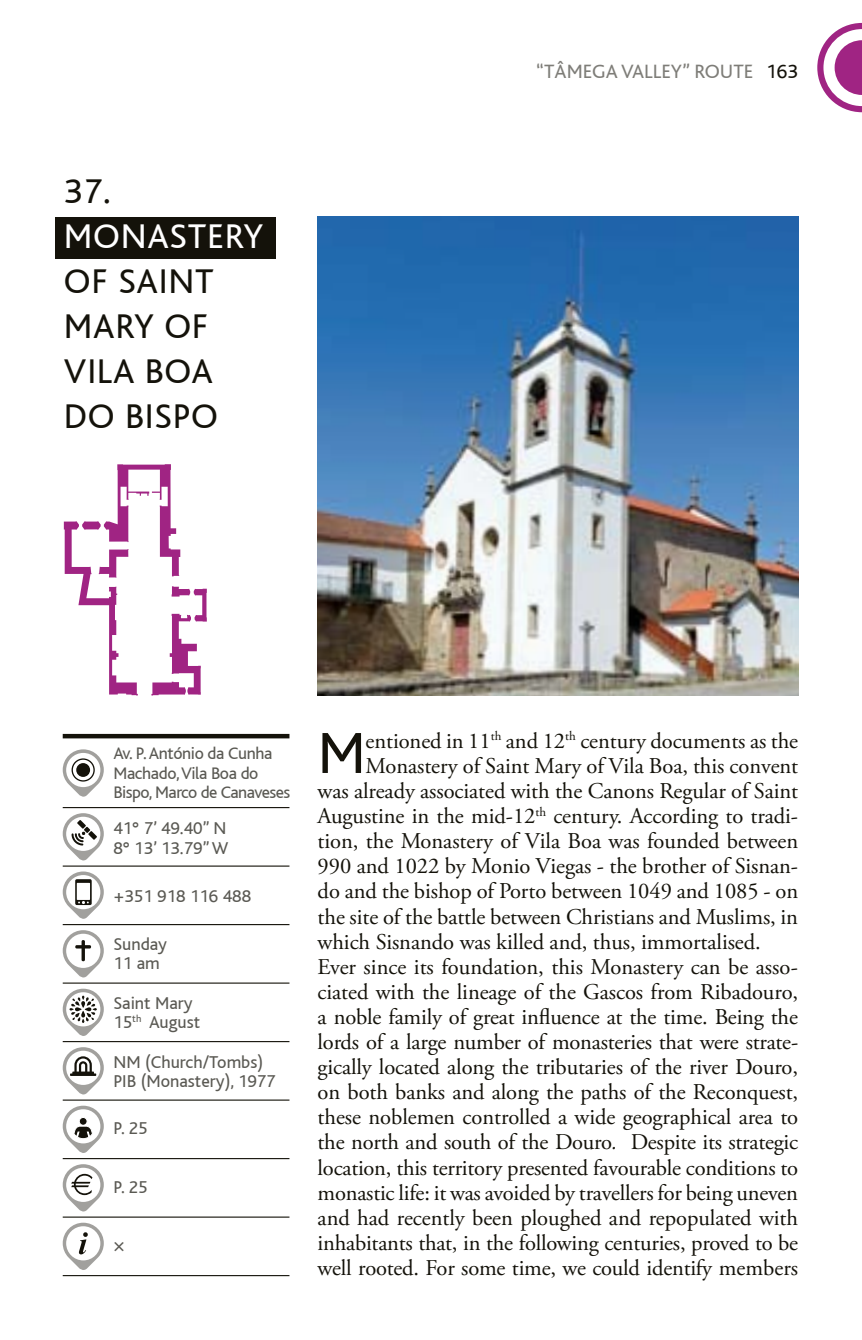
<style>
.page{position:relative;width:862px;height:1340px;background:#fff}
.page>*{position:absolute;margin:0;border:0;box-sizing:border-box;transform-origin:0 0}
.t1{font:60.52px "Bliss";color:#14120a}
.t2{font:36px/45px "Bliss";letter-spacing:.02em;color:#14120a}
.t3{font:36px "Bliss";letter-spacing:.02em;color:#fff}
.t4{font:22.5px "Adobe Garamond Pro";letter-spacing:-.005em;color:#14120a}
.t5{font:20.25px "Bliss";color:#7e7d78}
.t6{font:18px/19.1px "Bliss";color:#5a5953}
.t7{font:17.55px/19.1px "Bliss";letter-spacing:-.02em;color:#5a5953}
.s1{color:#14120a}
.s2{font-style:italic}
</style>
<div class="page">
<svg style="left:817px;top:23px;width:44px;height:89px"></svg>
<img style="left:317px;top:217px;width:480px;height:478px">
<svg style="left:64px;top:464px;width:143px;height:231px"></svg>
<hr style="left:63px;top:734px;width:226px;height:4px;background:#14120a">
<hr style="left:63px;top:807px;width:226px;height:1px;background:#14120a">
<hr style="left:63px;top:865px;width:226px;height:1px;background:#14120a">
<hr style="left:63px;top:924px;width:226px;height:1px;background:#14120a">
<hr style="left:63px;top:982px;width:226px;height:1px;background:#14120a">
<hr style="left:63px;top:1041px;width:226px;height:1px;background:#14120a">
<hr style="left:63px;top:1099px;width:226px;height:1px;background:#14120a">
<hr style="left:63px;top:1158px;width:226px;height:1px;background:#14120a">
<hr style="left:63px;top:1216px;width:226px;height:1px;background:#14120a">
<hr style="left:63px;top:1274px;width:226px;height:2px;background:#14120a">
<svg style="left:63px;top:871px;width:41px;height:48px"></svg>
<svg style="left:63px;top:813px;width:41px;height:48px"></svg>
<svg style="left:63px;top:749px;width:41px;height:48px"></svg>
<svg style="left:63px;top:930px;width:41px;height:48px"></svg>
<svg style="left:63px;top:988px;width:41px;height:48px"></svg>
<svg style="left:63px;top:1047px;width:41px;height:48px"></svg>
<svg style="left:63px;top:1105px;width:41px;height:48px"></svg>
<svg style="left:63px;top:1164px;width:41px;height:48px"></svg>
<svg style="left:63px;top:1222px;width:41px;height:48px"></svg>
<div style="left:55px;top:217px;width:220px;height:41px;background:#14120a"></div>
<h2 class="t2" style="left:64px;top:169px;width:48px">37.</h2>
<h2 class="t3" style="left:64px;top:217px;width:201px">MONASTERY</h2>
<h2 class="t2" style="left:64px;top:259px;width:155px">OF SAINT<br>MARY OF<br>VILA BOA<br>DO BISPO</h2>
<p class="t5" style="left:536px;top:61px;width:263px">“tÂMEGA VALLEY” ROUTE <span class="s1">163</span></p>
<p class="t7" style="left:113px;top:744px;width:178px">Av. P. António da Cunha<br>Machado, Vila Boa do<br>Bispo, Marco de Canaveses</p>
<p class="t6" style="left:113px;top:819px;width:117px">41° 7’ 49.40” N<br>8° 13’ 13.79” W</p>
<p class="t6" style="left:113px;top:886px;width:139px">+351 918 116 488</p>
<p class="t6" style="left:113px;top:934px;width:55px">Sunday<br>11 am</p>
<p class="t6" style="left:113px;top:993px;width:88px">Saint Mary<br>15<sup>th</sup> August</p>
<p class="t6" style="left:113px;top:1052px;width:164px">NM (Church/Tombs)<br>PIB (Monastery), 1977</p>
<p class="t6" style="left:113px;top:1118px;width:36px">P. 25</p>
<p class="t6" style="left:113px;top:1177px;width:36px">P. 25</p>
<p class="t6" style="left:113px;top:1236px;width:13px">×</p>
<h1 class="t1" style="left:317px;top:721px;width:50px">M</h1>
<p class="t4" style="left:365px;top:727px;width:434px">entioned in 11<sup>th</sup> and 12<sup>th</sup> century documents as the</p>
<p class="t4" style="left:365px;top:752px;width:434px">Monastery of Saint Mary of Vila Boa, this convent</p>
<p class="t4" style="left:317px;top:777px;width:481px">was already associated with the Canons Regular of Saint</p>
<p class="t4" style="left:317px;top:802px;width:481px">Augustine in the mid-12<sup>th</sup> century. According to tradi-</p>
<p class="t4" style="left:317px;top:827px;width:482px">tion, the Monastery of Vila Boa was founded between</p>
<p class="t4" style="left:317px;top:852px;width:481px">990 and 1022 by Monio Viegas - the brother of Sisnan-</p>
<p class="t4" style="left:317px;top:877px;width:482px">do and the bishop of Porto between 1049 and 1085 - on</p>
<p class="t4" style="left:317px;top:903px;width:481px">the site of the battle between Christians and Muslims, in</p>
<p class="t4" style="left:317px;top:928px;width:444px">which Sisnando was killed and, thus, immortalised.</p>
<p class="t4" style="left:317px;top:953px;width:481px">Ever since its foundation, this Monastery can be asso-</p>
<p class="t4" style="left:317px;top:978px;width:482px">ciated with the lineage of the Gascos from Ribadouro,</p>
<p class="t4" style="left:317px;top:1003px;width:481px">a noble family of great influence at the time. Being the</p>
<p class="t4" style="left:317px;top:1028px;width:482px">lords of a large number of monasteries that were strate-</p>
<p class="t4" style="left:317px;top:1053px;width:481px">gically located along the tributaries of the river Douro,</p>
<p class="t4" style="left:317px;top:1078px;width:481px">on both banks and along the paths of the Reconquest,</p>
<p class="t4" style="left:317px;top:1103px;width:481px">these noblemen controlled a wide geographical area to</p>
<p class="t4" style="left:317px;top:1128px;width:481px">the north and south of the Douro<span class="s2">.</span> Despite its strategic</p>
<p class="t4" style="left:317px;top:1153px;width:481px">location, this territory presented favourable conditions to</p>
<p class="t4" style="left:317px;top:1178px;width:481px">monastic life: it was avoided by travellers for being uneven</p>
<p class="t4" style="left:317px;top:1204px;width:481px">and had recently been ploughed and repopulated with</p>
<p class="t4" style="left:317px;top:1229px;width:482px">inhabitants that, in the following centuries, proved to be</p>
<p class="t4" style="left:317px;top:1254px;width:481px">well rooted. For some time, we could identify members</p>
</div>
